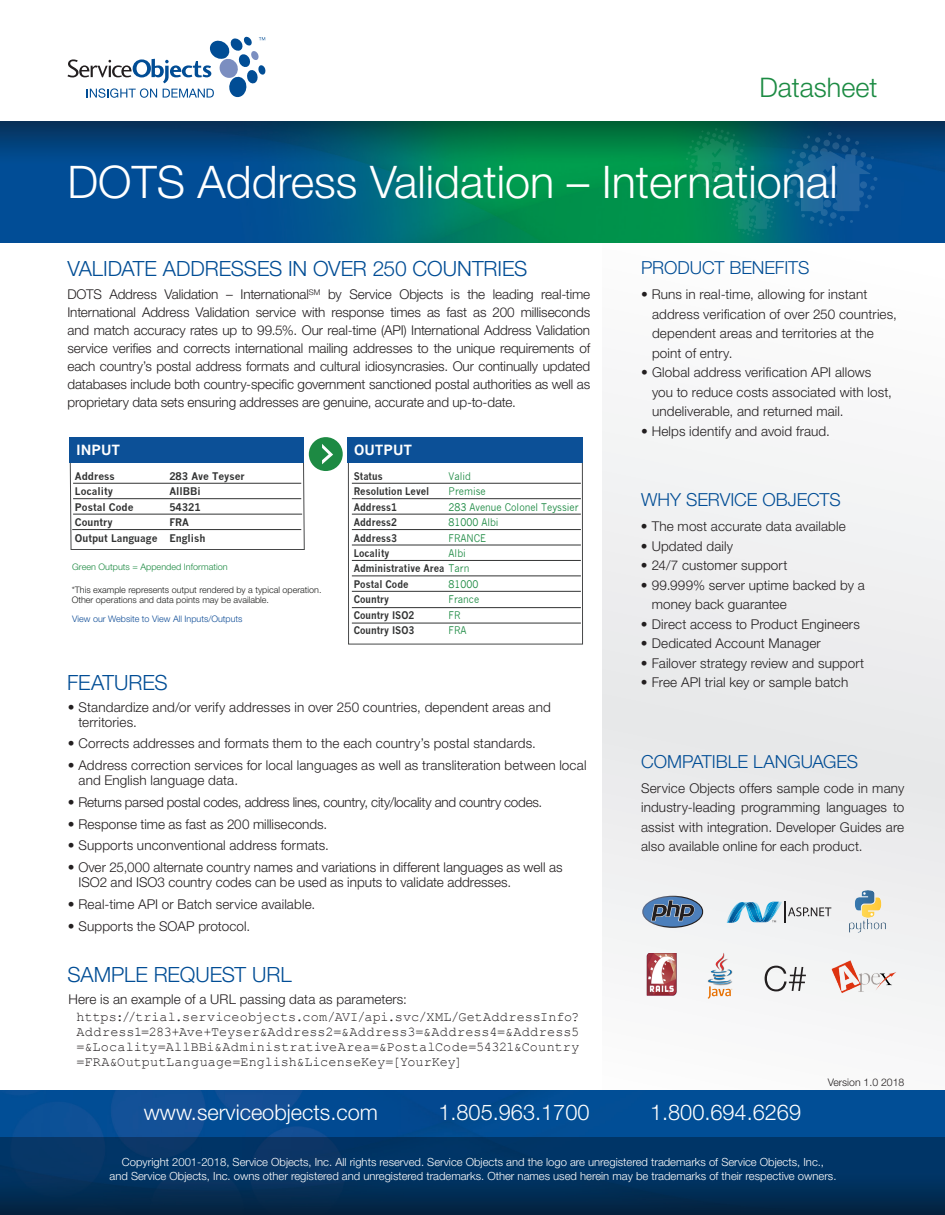
<style>
.page{position:relative;width:945px;height:1215px;background:#fff}
.page>*{position:absolute;margin:0;border:0;box-sizing:border-box;transform-origin:0 0}
.t1{font:300 45px "Helvetica Neue LT Std";color:#fff}
.t2{font:300 27px "Helvetica Neue LT Std";color:#1c8b43}
.t3{font:300 21.75px "Helvetica Neue LT Std";color:#fff}
.t4{font:300 21px "Helvetica Neue LT Std";letter-spacing:-.005em;color:#014d95}
.t5{font:300 18px "Helvetica Neue LT Std";letter-spacing:-.005em;color:#014d95}
.t6{font:700 13.65px "News Gothic";color:#fff}
.t7{font:300 13.5px/19.5px "Helvetica Neue LT Std";letter-spacing:.01em;color:#231f20}
.t8{font:13.5px/15px "Courier New";letter-spacing:.005em;color:#231f20;text-align:justify}
.t9{font:300 13.5px "Helvetica Neue LT Std";letter-spacing:-.02em;color:#231f20}
.t10{font:300 11.25px/13.5px "Helvetica Neue LT Std";color:#fff;text-align:center}
.t11{font:300 10.5px "Helvetica Neue LT Std";color:#231f20}
.t12{font:700 10.35px/15.5px "News Gothic";color:#323333;scale:.91 1}
.t13{font:700 10.35px/15.5px "News Gothic";color:#323333}
.t14{font:10.35px "News Gothic";color:#1d8a43;scale:.93 1}
.t15{font:300 9px/10.5px "Helvetica Neue LT Std";color:#1e1f1d}
.t16{font:300 9px "Helvetica Neue LT Std";color:#0f4d97}
.t17{font:300 9px "Helvetica Neue LT Std";color:#1d8a42}
.s1{font-weight:400;color:#1d8a43}
</style>
<div class="page">
<div style="left:603px;top:0;width:342px;height:1213px;background:#f3f4f4"></div>
<img style="left:0;top:122px;width:944px;height:121px">
<svg style="left:68px;top:36px;width:198px;height:62px"></svg>
<svg style="left:783px;top:132px;width:94px;height:94px;background:#0f598e"></svg>
<svg style="left:686px;top:128px;width:90px;height:108px;background:#058260"></svg>
<img style="left:0;top:1091px;width:945px;height:47px">
<div style="left:0;top:1138px;width:945px;height:77px;background:linear-gradient(to bottom,#023a71,#032647)"></div>
<svg style="left:69px;top:443px;width:236px;height:107px"></svg>
<div style="left:70px;top:437px;width:234px;height:26px;background:#0c5097"></div>
<div style="left:309px;top:437px;width:34px;height:34px;background:#1d8a43;border-radius:50%"></div>
<svg style="left:322px;top:444px;width:11px;height:20px"></svg>
<div style="left:348px;top:453px;width:235px;height:192px;border:1px solid #474849"></div>
<hr style="left:352px;top:498px;width:229px;height:1px;background:#323333">
<hr style="left:352px;top:514px;width:229px;height:1px;background:#323333">
<hr style="left:352px;top:529px;width:229px;height:1px;background:#323333">
<hr style="left:352px;top:545px;width:229px;height:1px;background:#323333">
<hr style="left:352px;top:560px;width:229px;height:1px;background:#323333">
<div style="left:348px;top:437px;width:235px;height:26px;background:#0c5097"></div>
<hr style="left:352px;top:575px;width:229px;height:1px;background:#323333">
<hr style="left:352px;top:483px;width:229px;height:1px;background:#323333">
<hr style="left:73px;top:498px;width:228px;height:1px;background:#323333">
<hr style="left:72px;top:529px;width:229px;height:1px;background:#323333">
<hr style="left:352px;top:591px;width:229px;height:1px;background:#323333">
<hr style="left:352px;top:607px;width:229px;height:1px;background:#323333">
<hr style="left:73px;top:483px;width:228px;height:1px;background:#323333">
<hr style="left:352px;top:623px;width:229px;height:1px;background:#323333">
<hr style="left:73px;top:514px;width:229px;height:1px;background:#323333">
<img style="left:642px;top:896px;width:61px;height:32px">
<div style="left:643px;top:897px;width:59px;height:30px;background:#4c7fbb;border-radius:50%"></div>
<svg style="left:651px;top:900px;width:44px;height:21px"></svg>
<svg style="left:708px;top:953px;width:25px;height:46px"></svg>
<svg style="left:765px;top:966px;width:41px;height:25px"></svg>
<img style="left:646px;top:953px;width:31px;height:43px">
<svg style="left:727px;top:901px;width:104px;height:22px"></svg>
<img style="left:831px;top:960px;width:65px;height:33px">
<img style="left:850px;top:891px;width:36px;height:42px">
<h2 class="t2" style="left:759px;top:71px;width:120px">Datasheet</h2>
<h1 class="t1" style="left:68px;top:155px;width:772px">DOTS Address Validation – International</h1>
<h3 class="t4" style="left:68px;top:256px;width:461px">VALIDATE ADDRESSES IN OVER 250 COUNTRIES</h3>
<p class="t7" style="left:67px;top:285px;width:524px;line-height:18px;text-align:justify">DOTS Address Validation – International<sup>SM</sup> by Service Objects is the leading real-time International Address Validation service with response times as fast as 200 milliseconds and match accuracy rates up to 99.5%. Our real-time (API) International Address Validation service verifies and corrects international mailing addresses to the unique requirements of each country’s postal address formats and cultural idiosyncrasies. Our continually updated databases include both country-specific government sanctioned postal authorities as well as proprietary data sets ensuring addresses are genuine, accurate and up-to-date.</p>
<p class="t6" style="left:76px;top:442px;width:46px">INPUT</p>
<p class="t13" style="left:75px;top:468px;width:84px">Address<br>Locality<br>Postal Code<br>Country<br>Output Language</p>
<p class="t13" style="left:169px;top:468px;width:77px">283 Ave Teyser<br>AllBBi<br>54321<br>FRA<br>English</p>
<p class="t17" style="left:72px;top:561px;width:157px">Green Outputs = Appended Information</p>
<p class="t15" style="left:72px;top:584px;width:251px">*This example represents output rendered by a typical operation.<br>Other operations and data points may be available.</p>
<p class="t16" style="left:72px;top:614px;width:172px">View our Website to View All Inputs/Outputs</p>
<p class="t6" style="left:354px;top:442px;width:60px">OUTPUT</p>
<p class="t12" style="left:354px;top:468px;width:84px">Status<br>Resolution Level<br>Address1<br>Address2<br>Address3<br>Locality</p>
<p class="t12" style="left:354px;top:576px;width:68px">Postal Code<br>Country<br>Country ISO2<br>Country ISO3</p>
<p class="t14" style="left:449px;top:470px;width:26px">Valid</p>
<p class="t14" style="left:449px;top:486px;width:41px">Premise</p>
<p class="t14" style="left:449px;top:501px;width:141px">283 Avenue Colonel Teyssier</p>
<p class="t14" style="left:449px;top:516px;width:55px">81000 Albi</p>
<p class="t14" style="left:449px;top:532px;width:42px">FRANCE</p>
<p class="t14" style="left:449px;top:547px;width:20px">Albi</p>
<p class="t12" style="left:354px;top:561px;width:129px">Administrative Area <span class="s1">Tarn</span></p>
<p class="t14" style="left:449px;top:578px;width:34px">81000</p>
<p class="t14" style="left:449px;top:594px;width:34px">France</p>
<p class="t14" style="left:449px;top:609px;width:14px">FR</p>
<p class="t14" style="left:449px;top:624px;width:21px">FRA</p>
<h3 class="t4" style="left:67px;top:669px;width:102px">FEATURES</h3>
<p class="t7" style="left:78px;top:699px;width:474px;line-height:15px;text-indent:-11px">• Standardize and/or verify addresses in over 250 countries, dependent areas and territories.</p>
<p class="t7" style="left:68px;top:733px;width:470px">• Corrects addresses and formats them to the each country’s postal standards.</p>
<p class="t7" style="left:78px;top:757px;width:510px;line-height:15px;text-indent:-11px">• Address correction services for local languages as well as transliteration between local and English language data.</p>
<p class="t9" style="left:68px;top:794px;width:476px">• Returns parsed postal codes, address lines, country, city/locality and country codes.</p>
<p class="t7" style="left:68px;top:814px;width:261px">• Response time as fast as 200 milliseconds.</p>
<p class="t7" style="left:68px;top:835px;width:263px">• Supports unconventional address formats.</p>
<p class="t7" style="left:78px;top:859px;width:486px;line-height:15px;text-indent:-11px">• Over 25,000 alternate country names and variations in different languages as well as<br>ISO2 and ISO3 country codes can be used as inputs to validate addresses.</p>
<p class="t7" style="left:68px;top:894px;width:249px">• Real-time API or Batch service available.</p>
<p class="t7" style="left:68px;top:916px;width:184px">• Supports the SOAP protocol.</p>
<h3 class="t4" style="left:68px;top:962px;width:226px">SAMPLE REQUEST URL</h3>
<p class="t7" style="left:68px;top:989px;width:340px">Here is an example of a URL passing data as parameters:</p>
<p class="t8" style="left:77px;top:1009px;width:504px">https://trial.serviceobjects.com/AVI/api.svc/XML/GetAddressInfo?<br>Address1=283+Ave+Teyser&amp;Address2=&amp;Address3=&amp;Address4=&amp;Address5 =&amp;Locality=AllBBi&amp;AdministrativeArea=&amp;PostalCode=54321&amp;Country =FRA&amp;OutputLanguage=English&amp;LicenseKey=[YourKey]</p>
<h3 class="t5" style="left:641px;top:256px;width:170px">PRODUCT BENEFITS</h3>
<p class="t7" style="left:652px;top:284px;width:247px;text-indent:-11px">• Runs in real-time, allowing for instant address verification of over 250 countries, dependent areas and territories at the point of entry.</p>
<p class="t7" style="left:652px;top:362px;width:241px;text-indent:-11px">• Global address verification API allows you to reduce costs associated with lost, undeliverable, and returned mail.</p>
<p class="t7" style="left:641px;top:421px;width:190px">• Helps identify and avoid fraud.</p>
<h3 class="t5" style="left:641px;top:489px;width:201px">WHY SERVICE OBJECTS</h3>
<p class="t7" style="left:641px;top:516px;width:206px">• The most accurate data available</p>
<p class="t7" style="left:641px;top:536px;width:94px">• Updated daily</p>
<p class="t7" style="left:641px;top:555px;width:148px">• 24/7 customer support</p>
<p class="t7" style="left:652px;top:575px;width:215px;text-indent:-11px">• 99.999% server uptime backed by a money back guarantee</p>
<p class="t7" style="left:641px;top:614px;width:220px">• Direct access to Product Engineers</p>
<p class="t7" style="left:641px;top:633px;width:181px">• Dedicated Account Manager</p>
<p class="t7" style="left:641px;top:653px;width:225px">• Failover strategy review and support</p>
<p class="t7" style="left:641px;top:672px;width:209px">• Free API trial key or sample batch</p>
<h3 class="t5" style="left:641px;top:751px;width:219px">COMPATIBLE LANGUAGES</h3>
<p class="t7" style="left:641px;top:778px;width:265px;text-align:justify">Service Objects offers sample code in many industry-leading programming languages to assist with integration. Developer Guides are also available online for each product.</p>
<p class="t11" style="left:828px;top:1075px;width:78px">Version 1.0 2018</p>
<h3 class="t3" style="left:144px;top:1099px;width:236px">www.serviceobjects.com</h3>
<h3 class="t3" style="left:438px;top:1099px;width:153px">1.805.963.1700</h3>
<h3 class="t3" style="left:650px;top:1099px;width:153px">1.800.694.6269</h3>
<p class="t10" style="left:110px;top:1155px;width:728px">Copyright 2001-2018, Service Objects, Inc. All rights reserved. Service Objects and the logo are unregistered trademarks of Service Objects, Inc.,<br>and Service Objects, Inc. owns other registered and unregistered trademarks. Other names used herein may be trademarks of their respective owners.</p>
</div>
